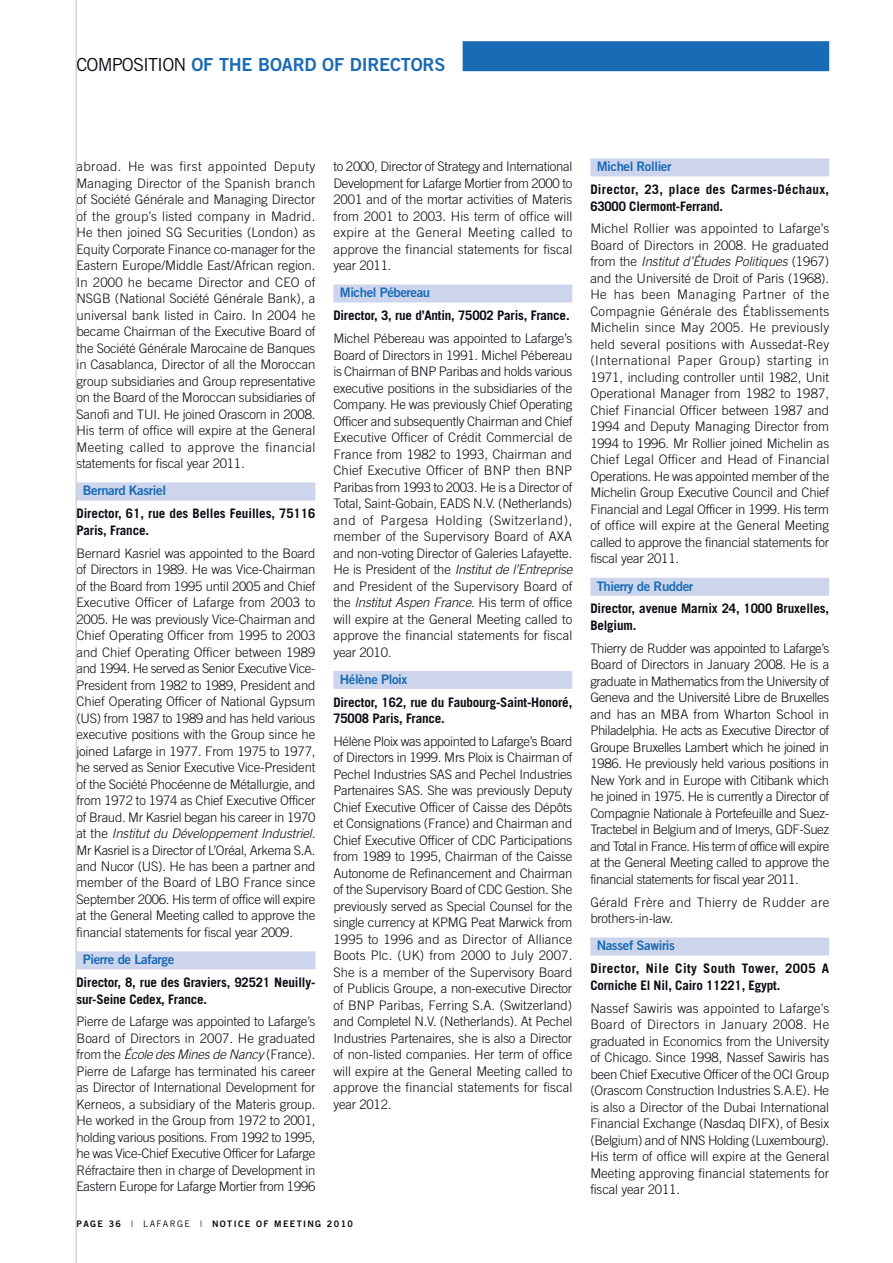
<style>
.page{position:relative;width:893px;height:1263px;background:#fff}
.page>*{position:absolute;margin:0;border:0;box-sizing:border-box;transform-origin:0 0}
.t1{font:18px "Trade Gothic LT Std Bd 2";letter-spacing:-.01em;color:#196bb5}
.t2{font:300 13.2px/16.5px "Trade Gothic LT Std";letter-spacing:-.015em;color:#0d0b13;text-align:justify}
.t3{font:700 13.2px/16.5px "Trade Gothic LT Std";letter-spacing:-.015em;color:#0d0b13}
.t4{font:13.2px "Trade Gothic LT Std Bd 2";letter-spacing:-.03em;color:#196bb5}
.t5{font:700 13.2px/16.5px "Trade Gothic LT Std";letter-spacing:.01em;color:#0d0b13}
.t6{font:700 13.2px/16.5px "Trade Gothic LT Std";letter-spacing:.025em;color:#0d0b13}
.t7{font:300 13.2px/16.5px "Trade Gothic LT Std";letter-spacing:.02em;color:#0d0b13}
.t8{font:9px "Trade Gothic LT Std Bd 2";letter-spacing:.15em;color:#0d0b13}
.s1{font-family:"Trade Gothic LT Std";color:#0d0b13}
.s2{font-style:italic}
.s3{font-family:"Trade Gothic LT Std"}
</style>
<div class="page">
<div style="left:76px;top:41px;width:753px;height:30px;background:#196bb5"></div>
<div style="left:59px;top:39px;width:404px;height:33px;background:#fff"></div>
<div style="left:76px;top:483px;width:239px;height:18px;background:#cdd5ed"></div>
<div style="left:76px;top:951px;width:239px;height:18px;background:#cdd5ed"></div>
<div style="left:333px;top:285px;width:239px;height:18px;background:#cdd5ed"></div>
<div style="left:333px;top:671px;width:239px;height:18px;background:#cdd5ed"></div>
<div style="left:590px;top:158px;width:239px;height:18px;background:#cdd5ed"></div>
<div style="left:590px;top:578px;width:239px;height:18px;background:#cdd5ed"></div>
<div style="left:590px;top:938px;width:239px;height:18px;background:#cdd5ed"></div>
<hr style="left:76px;top:0;width:1px;height:1263px;background:#babec3">
<h1 class="t1" style="left:76px;top:58px;width:370px"><span class="s1">COMPOSITION</span> OF THE BOARD OF DIRECTORS</h1>
<p class="t2" style="left:76px;top:160px;width:240px">abroad. He was first appointed Deputy Managing Director of the Spanish branch of Société Générale and Managing Director of the group’s listed company in Madrid.<br>He then joined SG Securities (London) as Equity Corporate Finance co-manager for the Eastern Europe/Middle East/African region.<br>In 2000 he became Director and CEO of NSGB (National Société Générale Bank), a universal bank listed in Cairo. In 2004 he became Chairman of the Executive Board of the Société Générale Marocaine de Banques in Casablanca, Director of all the Moroccan group subsidiaries and Group representative on the Board of the Moroccan subsidiaries of Sanofi and TUI. He joined Orascom in 2008.<br>His term of office will expire at the General Meeting called to approve the financial statements for fiscal year 2011.</p>
<p class="t4" style="left:83px;top:486px;width:85px">Bernard Kasriel</p>
<p class="t3" style="left:76px;top:507px;width:240px">Director, 61, rue des Belles Feuilles, 75116<br>Paris, France.</p>
<p class="t2" style="left:76px;top:546px;width:240px">Bernard Kasriel was appointed to the Board of Directors in 1989. He was Vice-Chairman of the Board from 1995 until 2005 and Chief Executive Officer of Lafarge from 2003 to 2005. He was previously Vice-Chairman and Chief Operating Officer from 1995 to 2003 and Chief Operating Officer between 1989 and 1994. He served as Senior Executive Vice-President from 1982 to 1989, President and Chief Operating Officer of National Gypsum (US) from 1987 to 1989 and has held various executive positions with the Group since he joined Lafarge in 1977. From 1975 to 1977, he served as Senior Executive Vice-President of the Société Phocéenne de Métallurgie, and from 1972 to 1974 as Chief Executive Officer of Braud. Mr Kasriel began his career in 1970 at the <span class="s2">Institut du Développement Industriel.<br></span>Mr Kasriel is a Director of L’Oréal, Arkema S.A. and Nucor (US). He has been a partner and member of the Board of LBO France since September 2006. His term of office will expire at the General Meeting called to approve the financial statements for fiscal year 2009.</p>
<p class="t4" style="left:83px;top:955px;width:93px">Pierre de Lafarge</p>
<p class="t3" style="left:76px;top:976px;width:240px">Director, 8, rue des Graviers, 92521 Neuilly&shy;sur-Seine Cedex, France.</p>
<p class="t2" style="left:76px;top:1015px;width:240px">Pierre de Lafarge was appointed to Lafarge’s Board of Directors in 2007. He graduated from the <span class="s2">École des Mines de Nancy</span> (France).<br>Pierre de Lafarge has terminated his career as Director of International Development for Kerneos, a subsidiary of the Materis group.<br>He worked in the Group from 1972 to 2001, holding various positions. From 1992 to 1995, he was Vice-Chief Executive Officer for Lafarge Réfractaire then in charge of Development in Eastern Europe for Lafarge Mortier from 1996</p>
<p class="t2" style="left:333px;top:160px;width:240px">to 2000, Director of Strategy and International Development for Lafarge Mortier from 2000 to 2001 and of the mortar activities of Materis from 2001 to 2003. His term of office will expire at the General Meeting called to approve the financial statements for fiscal year 2011.</p>
<p class="t4" style="left:340px;top:288px;width:92px">Michel Pébereau</p>
<p class="t3" style="left:333px;top:309px;width:238px">Director, 3, rue d’Antin, 75002 Paris, France.</p>
<p class="t2" style="left:333px;top:332px;width:240px">Michel Pébereau was appointed to Lafarge’s Board of Directors in 1991. Michel Pébereau is Chairman of BNP Paribas and holds various executive positions in the subsidiaries of the Company. He was previously Chief Operating Officer and subsequently Chairman and Chief Executive Officer of Crédit Commercial de France from 1982 to 1993, Chairman and Chief Executive Officer of BNP then BNP Paribas from 1993 to 2003. He is a Director of Total, Saint-Gobain, EADS N.V. (Netherlands) and of Pargesa Holding (Switzerland), member of the Supervisory Board of AXA and non-voting Director of Galeries Lafayette.<br>He is President of the <span class="s2">Institut de l’Entreprise </span>and President of the Supervisory Board of the <span class="s2">Institut Aspen France</span>. His term of office will expire at the General Meeting called to approve the financial statements for fiscal year 2010.</p>
<p class="t4" style="left:340px;top:674px;width:69px">Hélène Ploix</p>
<p class="t3" style="left:333px;top:695px;width:240px">Director, 162, rue du Faubourg-Saint-Honoré,<br>75008 Paris, France.</p>
<p class="t2" style="left:333px;top:735px;width:240px">Hélène Ploix was appointed to Lafarge’s Board of Directors in 1999. Mrs Ploix is Chairman of Pechel Industries SAS and Pechel Industries Partenaires SAS. She was previously Deputy Chief Executive Officer of Caisse des Dépôts et Consignations (France) and Chairman and Chief Executive Officer of CDC Participations from 1989 to 1995, Chairman of the Caisse Autonome de Refinancement and Chairman of the Supervisory Board of CDC Gestion. She previously served as Special Counsel for the single currency at KPMG Peat Marwick from 1995 to 1996 and as Director of Alliance Boots Plc. (UK) from 2000 to July 2007.<br>She is a member of the Supervisory Board of Publicis Groupe, a non-executive Director of BNP Paribas, Ferring S.A. (Switzerland) and Completel N.V. (Netherlands). At Pechel Industries Partenaires, she is also a Director of non-listed companies. Her term of office will expire at the General Meeting called to approve the financial statements for fiscal year 2012.</p>
<p class="t8" style="left:76px;top:1220px;width:278px">PAGE 36 <span class="s3">| LAFARGE |</span> NOTICE OF MEETING 2010</p>
<p class="t4" style="left:597px;top:162px;width:76px">Michel Rollier</p>
<p class="t6" style="left:590px;top:183px;width:240px">Director, 23, place des Carmes-Déchaux,<br>63000 Clermont-Ferrand.</p>
<p class="t2" style="left:590px;top:222px;width:240px">Michel Rollier was appointed to Lafarge’s Board of Directors in 2008. He graduated from the <span class="s2">Institut d’Études Politiques</span> (1967) and the Université de Droit of Paris (1968).<br>He has been Managing Partner of the Compagnie Générale des Établissements Michelin since May 2005. He previously held several positions with Aussedat-Rey (International Paper Group) starting in 1971, including controller until 1982, Unit Operational Manager from 1982 to 1987, Chief Financial Officer between 1987 and 1994 and Deputy Managing Director from 1994 to 1996. Mr Rollier joined Michelin as Chief Legal Officer and Head of Financial Operations. He was appointed member of the Michelin Group Executive Council and Chief Financial and Legal Officer in 1999. His term of office will expire at the General Meeting called to approve the financial statements for fiscal year 2011.</p>
<p class="t4" style="left:597px;top:581px;width:98px">Thierry de Rudder</p>
<p class="t3" style="left:590px;top:602px;width:240px">Director, avenue Marnix 24, 1000 Bruxelles,<br>Belgium.</p>
<p class="t2" style="left:590px;top:641px;width:240px">Thierry de Rudder was appointed to Lafarge’s Board of Directors in January 2008. He is a graduate in Mathematics from the University of Geneva and the Université Libre de Bruxelles and has an MBA from Wharton School in Philadelphia. He acts as Executive Director of Groupe Bruxelles Lambert which he joined in 1986. He previously held various positions in New York and in Europe with Citibank which he joined in 1975. He is currently a Director of Compagnie Nationale à Portefeuille and Suez-Tractebel in Belgium and of Imerys, GDF-Suez and Total in France. His term of office will expire at the General Meeting called to approve the financial statements for fiscal year 2011.</p>
<p class="t7" style="left:590px;top:895px;width:240px">Gérald Frère and Thierry de Rudder are brothers-in-law.</p>
<p class="t4" style="left:597px;top:941px;width:80px">Nassef Sawiris</p>
<p class="t5" style="left:590px;top:962px;width:240px">Director, Nile City South Tower, 2005 A<br>Corniche El Nil, Cairo 11221, Egypt.</p>
<p class="t2" style="left:590px;top:1001px;width:240px">Nassef Sawiris was appointed to Lafarge’s Board of Directors in January 2008. He graduated in Economics from the University of Chicago. Since 1998, Nassef Sawiris has been Chief Executive Officer of the OCI Group (Orascom Construction Industries S.A.E). He is also a Director of the Dubai International Financial Exchange (Nasdaq DIFX), of Besix (Belgium) and of NNS Holding (Luxembourg).<br>His term of office will expire at the General Meeting approving financial statements for fiscal year 2011.</p>
</div>
